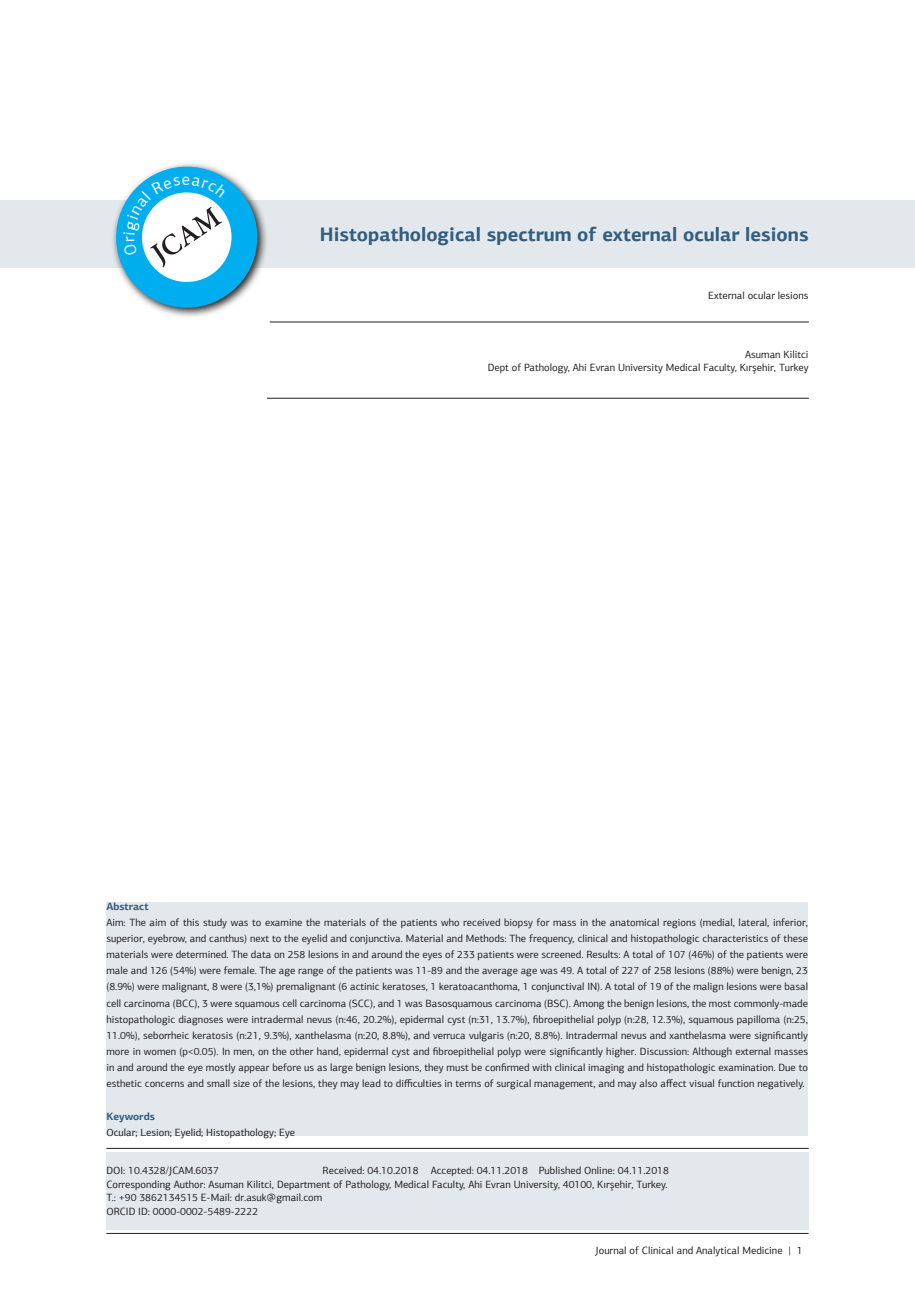
<style>
.page{position:relative;width:915px;height:1306px;background:#fff}
.page>*{position:absolute;margin:0;border:0;box-sizing:border-box;transform-origin:0 0}
.t1{font:700 19.5px "PF Agora Sans Pro";color:#315e80}
.t2{font:10.5px/16.2px "PF Agora Sans Pro";color:#231f20;text-align:right}
.t3{font:700 10.5px "PF Agora Sans Pro";color:#315e80}
</style>
<div class="page">
<hr style="left:106px;top:1233px;width:702px;height:1px;background:#231f20">
<div style="left:0;top:200px;width:914px;height:68px;background:#e2e8eb"></div>
<hr style="left:106px;top:1148px;width:702px;height:1px;background:#231f20">
<hr style="left:270px;top:322px;width:538px;height:1px;background:#231f20">
<hr style="left:267px;top:398px;width:541px;height:1px;background:#231f20">
<div style="left:106px;top:1151px;width:702px;height:78px;background:#e2e8eb"></div>
<div style="left:106px;top:901px;width:701px;height:234px;background:#e2e8eb"></div>
<svg style="left:113px;top:163px;width:171px;height:160px"></svg>
<h1 class="t1" style="left:320px;top:222px;width:490px">Histopathological spectrum of external ocular lesions</h1>
<p class="t2" style="left:708px;top:287px;width:102px">External ocular lesions</p>
<p class="t2" style="left:487px;top:347px;width:322px;line-height:13.5px">Asuman Kilitci<br>Dept of Pathology, Ahi Evran University Medical Faculty, Kırşehir, Turkey</p>
<p class="t3" style="left:106px;top:899px;width:44px">Abstract</p>
<p class="t2" style="left:106px;top:914px;width:703px;text-align:justify">Aim: The aim of this study was to examine the materials of the patients who received biopsy for mass in the anatomical regions (medial, lateral, inferior, superior, eyebrow, and canthus) next to the eyelid and conjunctiva. Material and Methods: The frequency, clinical and histopathologic characteristics of these materials were determined. The data on 258 lesions in and around the eyes of 233 patients were screened. Results: A total of 107 (46%) of the patients were male and 126 (54%) were female. The age range of the patients was 11-89 and the average age was 49. A total of 227 of 258 lesions (88%) were benign, 23 (8.9%) were malignant, 8 were (3,1%) premalignant (6 actinic keratoses, 1 keratoacanthoma, 1 conjunctival IN). A total of 19 of the malign lesions were basal cell carcinoma (BCC), 3 were squamous cell carcinoma (SCC), and 1 was Basosquamous carcinoma (BSC). Among the benign lesions, the most commonly-made histopathologic diagnoses were intradermal nevus (n:46, 20.2%), epidermal cyst (n:31, 13.7%), fibroepithelial polyp (n:28, 12.3%), squamous papilloma (n:25, 11.0%), seborrheic keratosis (n:21, 9.3%), xanthelasma (n:20, 8.8%), and verruca vulgaris (n:20, 8.8%). Intradermal nevus and xanthelasma were significantly more in women (p&lt;0.05). In men, on the other hand, epidermal cyst and fibroepithelial polyp were significantly higher. Discussion: Although external masses in and around the eye mostly appear before us as large benign lesions, they must be confirmed with clinical imaging and histopathologic examination. Due to esthetic concerns and small size of the lesions, they may lead to difficulties in terms of surgical management, and may also affect visual function negatively.</p>
<p class="t3" style="left:106px;top:1109px;width:50px">Keywords</p>
<p class="t2" style="left:106px;top:1124px;width:190px">Ocular; Lesion; Eyelid; Histopathology; Eye</p>
<p class="t2" style="left:106px;top:1164px;width:564px;line-height:13.5px;text-align:left;text-indent:216px">Received: 04.10.2018 Accepted: 04.11.2018 Published Online: 04.11.2018<br>Corresponding Author: Asuman Kilitci, Department of Pathology, Medical Faculty, Ahi Evran University, 40100, Kırşehir, Turkey.<br>T.: +90 3862134515 E-Mail: dr.asuk@gmail.com<br>ORCID ID: 0000-0002-5489-2222</p>
<p class="t2" style="left:106px;top:1162px;width:114px">DOI: 10.4328/JCAM.6037</p>
<p class="t2" style="left:595px;top:1242px;width:197px">Journal of Clinical and Analytical Medicine |</p>
<p class="t2" style="left:796px;top:1242px;width:7px">1</p>
</div>
